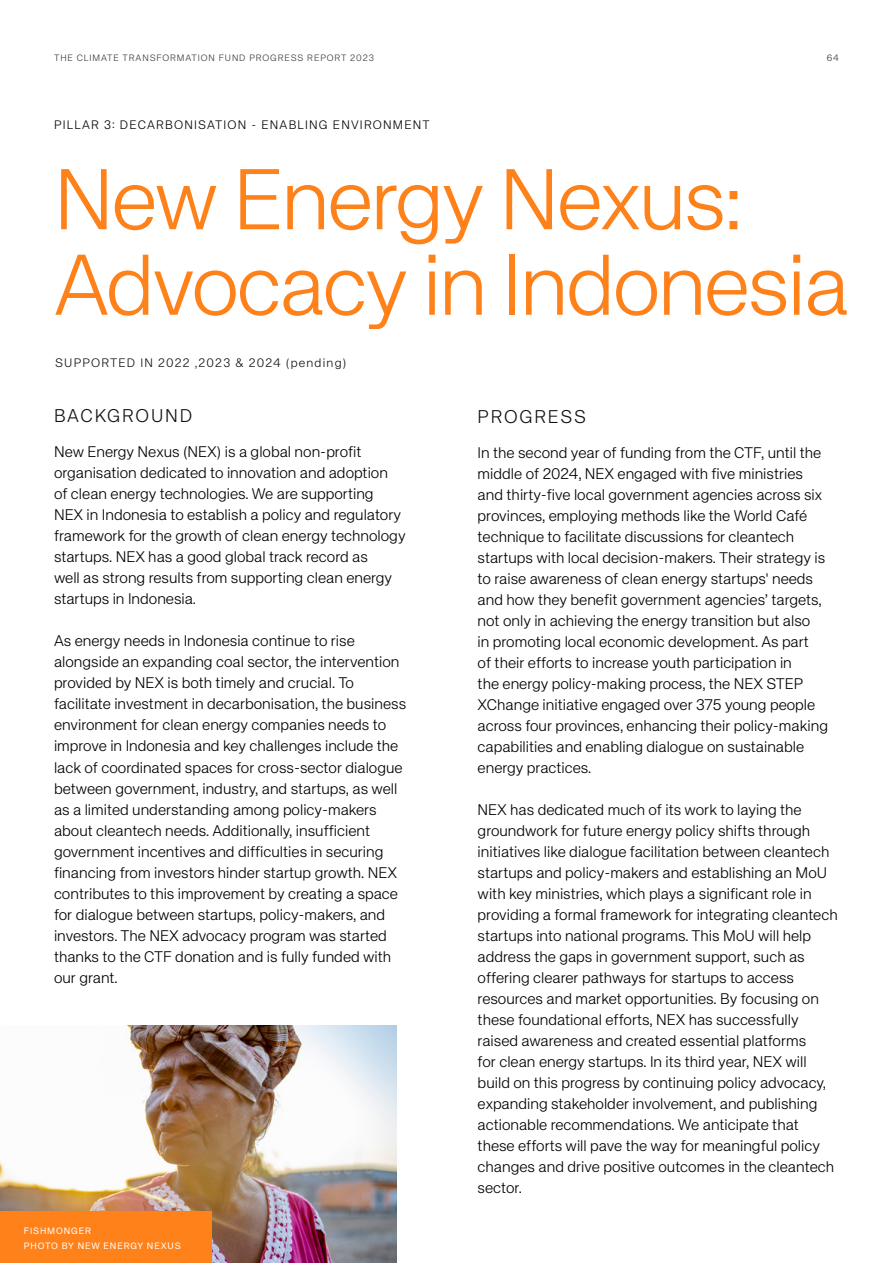
<style>
.page{position:relative;width:893px;height:1263px;background:#fff}
.page>*{position:absolute;margin:0;border:0;box-sizing:border-box;transform-origin:0 0}
.t1{font:300 84px/85.5px "KH Teka";letter-spacing:-.025em;color:#fe811a}
.t2{font:300 18px "KH Teka";letter-spacing:.1em;color:#111}
.t3{font:300 15px/21px "KH Teka";color:#000}
.t4{font:300 12px "KH Teka";letter-spacing:.1em;color:#000}
.t5{font:300 12px "KH Teka";letter-spacing:.1em;color:#111}
.t6{font:300 9px "KH Teka";letter-spacing:.1em;color:#373737}
.t7{font:9px/15px "KH Teka";letter-spacing:.1em;color:#fff}
</style>
<div class="page">
<img style="left:0;top:1025px;width:396px;height:238px">
<div style="left:0;top:1212px;width:212px;height:51px;background:#fe811a"></div>
<p class="t6" style="left:54px;top:52px;width:321px">THE CLIMATE TRANSFORMATION FUND PROGRESS REPORT 2023</p>
<p class="t6" style="left:827px;top:52px;width:14px">64</p>
<p class="t4" style="left:54px;top:117px;width:377px">PILLAR 3: DECARBONISATION - ENABLING ENVIRONMENT</p>
<h1 class="t1" style="left:54px;top:159px;width:797px">New Energy Nexus:<br>Advocacy in Indonesia</h1>
<p class="t5" style="left:55px;top:356px;width:293px">SUPPORTED IN 2022 ,2023 &amp; 2024 (pending)</p>
<p class="t2" style="left:54px;top:405px;width:140px">BACKGROUND</p>
<p class="t3" style="left:54px;top:442px;width:353px">New Energy Nexus (NEX) is a global non-profit organisation dedicated to innovation and adoption<br>of clean energy technologies. We are supporting NEX in Indonesia to establish a policy and regulatory framework for the growth of clean energy technology startups. NEX has a good global track record as<br>well as strong results from supporting clean energy startups in Indonesia.</p>
<p class="t3" style="left:54px;top:631px;width:354px">As energy needs in Indonesia continue to rise alongside an expanding coal sector, the intervention provided by NEX is both timely and crucial. To facilitate investment in decarbonisation, the business environment for clean energy companies needs to improve in Indonesia and key challenges include the lack of coordinated spaces for cross-sector dialogue between government, industry, and startups, as well as a limited understanding among policy-makers about cleantech needs. Additionally, insufficient government incentives and difficulties in securing financing from investors hinder startup growth. NEX contributes to this improvement by creating a space for dialogue between startups, policy-makers, and investors. The NEX advocacy program was started thanks to the CTF donation and is fully funded with our grant.</p>
<p class="t7" style="left:24px;top:1223px;width:158px">FISHMONGER<br>PHOTO BY NEW ENERGY NEXUS</p>
<p class="t2" style="left:478px;top:406px;width:110px">PROGRESS</p>
<p class="t3" style="left:478px;top:443px;width:352px">In the second year of funding from the CTF, until the middle of 2024, NEX engaged with five ministries and thirty-five local government agencies across six provinces, employing methods like the World Café technique to facilitate discussions for cleantech startups with local decision-makers. Their strategy is to raise awareness of clean energy startups' needs and how they benefit government agencies’ targets, not only in achieving the energy transition but also<br>in promoting local economic development. As part<br>of their efforts to increase youth participation in<br>the energy policy-making process, the NEX STEP XChange initiative engaged over 375 young people across four provinces, enhancing their policy-making capabilities and enabling dialogue on sustainable energy practices.</p>
<p class="t3" style="left:478px;top:800px;width:362px">NEX has dedicated much of its work to laying the groundwork for future energy policy shifts through initiatives like dialogue facilitation between cleantech startups and policy-makers and establishing an MoU with key ministries, which plays a significant role in providing a formal framework for integrating cleantech startups into national programs. This MoU will help address the gaps in government support, such as offering clearer pathways for startups to access resources and market opportunities. By focusing on these foundational efforts, NEX has successfully raised awareness and created essential platforms<br>for clean energy startups. In its third year, NEX will build on this progress by continuing policy advocacy, expanding stakeholder involvement, and publishing actionable recommendations. We anticipate that these efforts will pave the way for meaningful policy changes and drive positive outcomes in the cleantech sector.</p>
</div>
